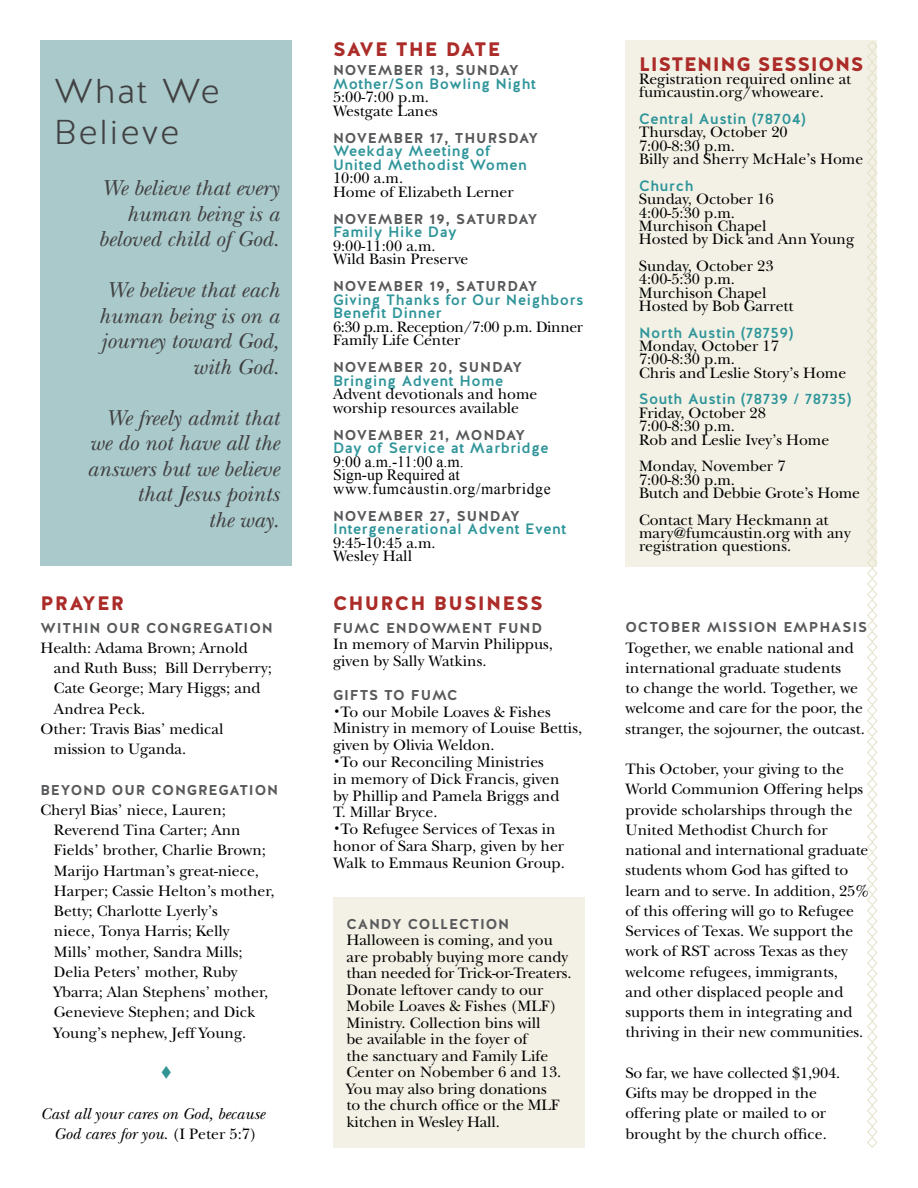
<style>
.page{position:relative;width:918px;height:1188px;background:#fff}
.page>*{position:absolute;margin:0;border:0;box-sizing:border-box;transform-origin:0 0}
.t1{font:300 34.5px/41.5px "Halis R";letter-spacing:.06em;color:#414042}
.t2{font:italic 22.5px/25.5px "New Baskerville Std";color:#414042;text-align:right}
.t3{font:900 19.5px "Halis R";letter-spacing:.045em;color:#ab2c29}
.t4{font:italic 16.5px/20.2px "New Baskerville Std";color:#000;text-align:center}
.t5{font:15.75px/20.2px "New Baskerville Std";color:#000}
.t6{font:15.75px/13.5px "Times New Roman";letter-spacing:.04em;color:#000}
.t7{font:15.75px/13.5px "New Baskerville Std";letter-spacing:-.025em;color:#000}
.t8{font:500 15px/13.5px "Halis R";letter-spacing:.04em;color:#2f959a}
.t9{font:700 14.25px "Halis R";letter-spacing:.06em;color:#58595b}
.s1{font-style:normal;font-size:15.75px}
.s2{font-family:"Halis R";font-weight:300;font-size:20.25px}
</style>
<div class="page">
<div style="left:626px;top:40px;width:252px;height:526px;background:#f3f1e5"></div>
<div style="left:40px;top:40px;width:252px;height:526px;background:#a9c9ca"></div>
<div style="left:333px;top:898px;width:252px;height:250px;background:#f3f1e5"></div>
<svg style="left:866px;top:40px;width:12px;height:1108px"></svg>
<h1 class="t1" style="left:54px;top:71px;width:167px">What We<br>Believe</h1>
<h2 class="t2" style="left:99px;top:175px;width:182px">We believe that every human being is a beloved child of God.</h2>
<h2 class="t2" style="left:99px;top:277px;width:182px">We believe that each human being is on a journey toward God, with God.</h2>
<h2 class="t2" style="left:87px;top:405px;width:194px">We freely admit that we do not have all the answers but we believe that Jesus points<br>the way.</h2>
<p class="t3" style="left:40px;top:590px;width:85px">PRAYER</p>
<p class="t9" style="left:40px;top:618px;width:234px">WITHIN OUR CONGREGATION</p>
<p class="t5" style="left:40px;top:638px;width:209px">Health: Adama Brown; Arnold</p>
<p class="t5" style="left:54px;top:658px;width:219px">and Ruth Buss; Bill Derryberry;</p>
<p class="t5" style="left:54px;top:678px;width:208px">Cate George; Mary Higgs; and</p>
<p class="t5" style="left:54px;top:698px;width:93px">Andrea Peck.</p>
<p class="t5" style="left:40px;top:719px;width:185px">Other: Travis Bias’ medical</p>
<p class="t5" style="left:54px;top:739px;width:134px">mission to Uganda.</p>
<p class="t9" style="left:40px;top:780px;width:239px">BEYOND OUR CONGREGATION</p>
<p class="t5" style="left:54px;top:800px;width:222px;text-indent:-13px">Cheryl Bias’ niece, Lauren;<br>Reverend Tina Carter; Ann<br>Fields’ brother, Charlie Brown;<br>Marijo Hartman’s great-niece,<br>Harper; Cassie Helton’s mother,<br>Betty; Charlotte Lyerly’s<br>niece, Tonya Harris; Kelly<br>Mills’ mother, Sandra Mills;<br>Delia Peters’ mother, Ruby<br>Ybarra; Alan Stephens’ mother,<br>Genevieve Stephen; and Dick<br>Young’s nephew, Jeff Young.</p>
<p class="t4" style="left:40px;top:1103px;width:226px">Cast all your cares on God, because<br>God cares for you. <span class="s1">(I Peter 5:7)</span></p>
<p class="t3" style="left:333px;top:36px;width:169px">SAVE THE DATE</p>
<p class="t9" style="left:333px;top:61px;width:187px">NOVEMBER 13, SUNDAY</p>
<p class="t8" style="left:333px;top:77px;width:204px">Mother/Son Bowling Night</p>
<p class="t5" style="left:333px;top:91px;width:106px;line-height:13.5px">5:00-7:00 p.m.<br>Westgate Lanes</p>
<p class="t9" style="left:333px;top:129px;width:207px">NOVEMBER 17, THURSDAY</p>
<p class="t8" style="left:333px;top:145px;width:195px">Weekday Meeting of<br>United Methodist Women</p>
<p class="t5" style="left:333px;top:172px;width:182px;line-height:13.5px">10:00 a.m.<br>Home of Elizabeth Lerner</p>
<p class="t9" style="left:333px;top:210px;width:206px">NOVEMBER 19, SATURDAY</p>
<p class="t8" style="left:333px;top:226px;width:125px">Family Hike Day</p>
<p class="t5" style="left:333px;top:239px;width:137px;line-height:13.5px">9:00-11:00 a.m.<br>Wild Basin Preserve</p>
<p class="t9" style="left:333px;top:277px;width:206px">NOVEMBER 19, SATURDAY</p>
<p class="t8" style="left:333px;top:293px;width:252px">Giving Thanks for Our Neighbors<br>Benefit Dinner</p>
<p class="t7" style="left:333px;top:320px;width:252px">6:30 p.m. Reception/7:00 p.m. Dinner<br>Family Life Center</p>
<p class="t9" style="left:333px;top:358px;width:191px">NOVEMBER 20, SUNDAY</p>
<p class="t8" style="left:333px;top:374px;width:172px">Bringing Advent Home</p>
<p class="t5" style="left:333px;top:388px;width:206px;line-height:13.5px">Advent devotionals and home worship resources available</p>
<p class="t9" style="left:333px;top:426px;width:194px">NOVEMBER 21, MONDAY</p>
<p class="t8" style="left:333px;top:442px;width:217px">Day of Service at Marbridge</p>
<p class="t6" style="left:333px;top:455px;width:219px">9:00 a.m.-11:00 a.m.<br>Sign-up Required at www.fumcaustin.org/marbridge</p>
<p class="t9" style="left:333px;top:507px;width:188px">NOVEMBER 27, SUNDAY</p>
<p class="t8" style="left:333px;top:523px;width:235px">Intergenerational Advent Event</p>
<p class="t5" style="left:333px;top:536px;width:104px;line-height:13.5px">9:45-10:45 a.m.<br>Wesley Hall</p>
<p class="t3" style="left:333px;top:590px;width:212px">CHURCH BUSINESS</p>
<p class="t9" style="left:333px;top:618px;width:211px">FUMC ENDOWMENT FUND</p>
<p class="t5" style="left:333px;top:636px;width:221px;line-height:16.8px">In memory of Marvin Philippus, given by Sally Watkins.</p>
<p class="t9" style="left:333px;top:686px;width:126px">GIFTS TO FUMC</p>
<p class="t5" style="left:333px;top:703px;width:251px;line-height:16.8px"><span class="s2">•</span>To our Mobile Loaves &amp; Fishes<br>Ministry in memory of Louise Bettis, given by Olivia Weldon.</p>
<p class="t5" style="left:333px;top:754px;width:228px;line-height:16.8px"><span class="s2">•</span>To our Reconciling Ministries in memory of Dick Francis, given by Phillip and Pamela Briggs and<br>T. Millar Bryce.</p>
<p class="t5" style="left:333px;top:821px;width:233px;line-height:16.8px"><span class="s2">•</span>To Refugee Services of Texas in honor of Sara Sharp, given by her<br>Walk to Emmaus Reunion Group.</p>
<p class="t9" style="left:346px;top:914px;width:164px">CANDY COLLECTION</p>
<p class="t5" style="left:346px;top:932px;width:226px;line-height:16.5px">Halloween is coming, and you are probably buying more candy than needed for Trick-or-Treaters.<br>Donate leftover candy to our<br>Mobile Loaves &amp; Fishes (MLF)<br>Ministry. Collection bins will<br>be available in the foyer of<br>the sanctuary and Family Life<br>Center on Nobember 6 and 13.<br>You may also bring donations<br>to the church office or the MLF kitchen in Wesley Hall.</p>
<p class="t3" style="left:639px;top:51px;width:226px">LISTENING SESSIONS</p>
<p class="t5" style="left:639px;top:72px;width:214px;line-height:13.4px">Registration required online at fumcaustin.org/whoweare.</p>
<p class="t8" style="left:639px;top:112px;width:168px">Central Austin (78704)</p>
<p class="t5" style="left:639px;top:126px;width:226px;line-height:13.4px">Thursday, October 20<br>7:00-8:30 p.m.<br>Billy and Sherry McHale’s Home</p>
<p class="t8" style="left:639px;top:179px;width:56px">Church</p>
<p class="t5" style="left:639px;top:193px;width:217px;line-height:13.4px">Sunday, October 16<br>4:00-5:30 p.m.<br>Murchison Chapel<br>Hosted by Dick and Ann Young</p>
<p class="t5" style="left:639px;top:259px;width:156px;line-height:13.4px">Sunday, October 23<br>4:00-5:30 p.m.<br>Murchison Chapel<br>Hosted by Bob Garrett</p>
<p class="t8" style="left:639px;top:326px;width:156px">North Austin (78759)</p>
<p class="t5" style="left:639px;top:339px;width:209px;line-height:13.4px">Monday, October 17<br>7:00-8:30 p.m.<br>Chris and Leslie Story’s Home</p>
<p class="t8" style="left:639px;top:393px;width:214px">South Austin (78739 / 78735)</p>
<p class="t5" style="left:639px;top:406px;width:192px;line-height:13.4px">Friday, October 28<br>7:00-8:30 p.m.<br>Rob and Leslie Ivey’s Home</p>
<p class="t5" style="left:639px;top:460px;width:223px;line-height:13.4px">Monday, November 7<br>7:00-8:30 p.m.<br>Butch and Debbie Grote’s Home</p>
<p class="t5" style="left:639px;top:513px;width:213px;line-height:13.4px">Contact Mary Heckmann at mary@fumcaustin.org with any registration questions.</p>
<p class="t9" style="left:626px;top:618px;width:243px">OCTOBER MISSION EMPHASIS</p>
<p class="t5" style="left:626px;top:637px;width:241px">Together, we enable national and international graduate students<br>to change the world. Together, we welcome and care for the poor, the stranger, the sojourner, the outcast.</p>
<p class="t5" style="left:626px;top:759px;width:245px">This October, your giving to the<br>World Communion Offering helps provide scholarships through the<br>United Methodist Church for national and international graduate students whom God has gifted to learn and to serve. In addition, 25% of this offering will go to Refugee<br>Services of Texas. We support the work of RST across Texas as they welcome refugees, immigrants,<br>and other displaced people and supports them in integrating and thriving in their new communities.</p>
<p class="t5" style="left:626px;top:1063px;width:216px">So far, we have collected $1,904.<br>Gifts may be dropped in the offering plate or mailed to or brought by the church office.</p>
</div>
